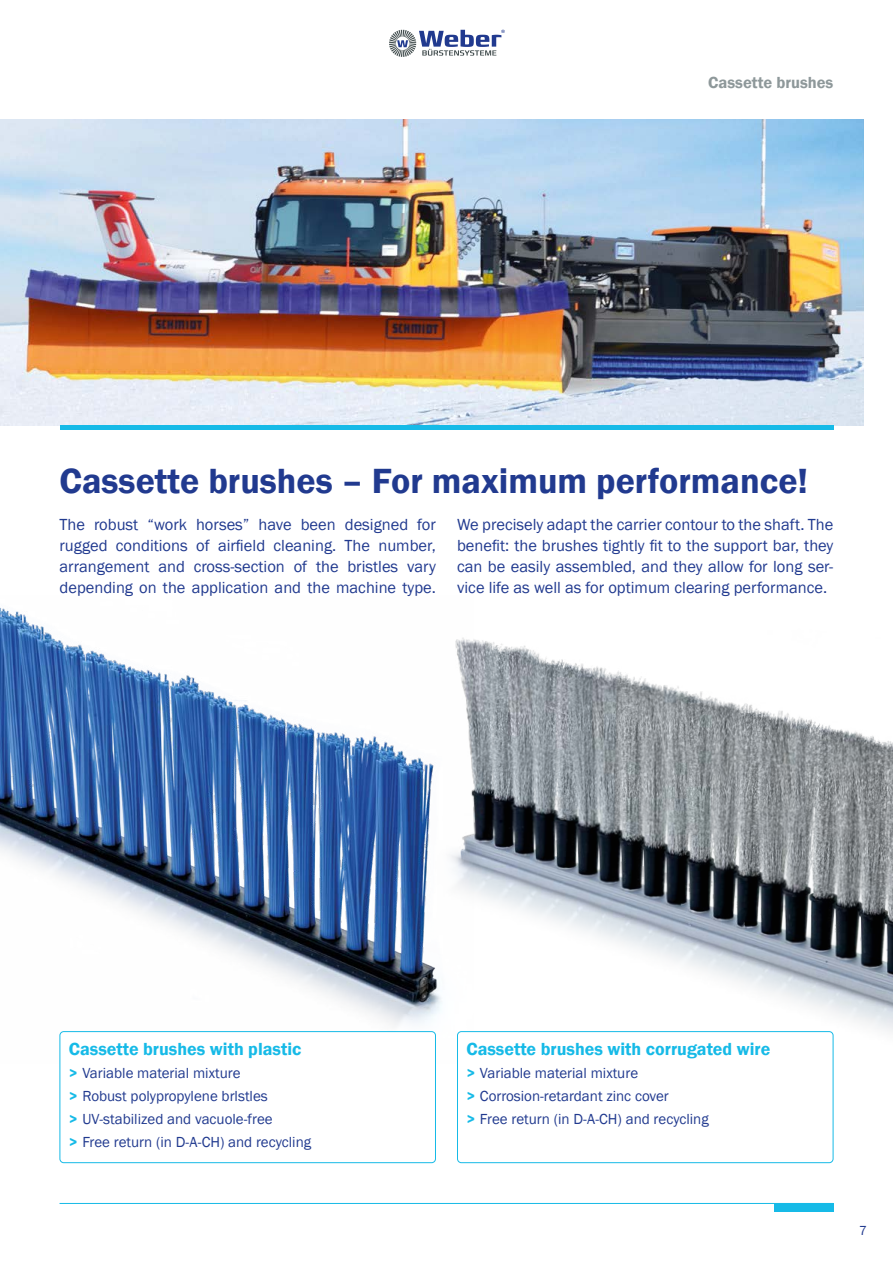
<style>
.page{position:relative;width:893px;height:1263px;background:#fff}
.page>*{position:absolute;margin:0;border:0;box-sizing:border-box;transform-origin:0 0}
.t1{font:600 36px "Franklin Gothic";color:#213a8f}
.t2{font:600 18px "Franklin Gothic";color:#16bae7}
.t3{font:16.5px/21px "Franklin Gothic";color:#213a8f;text-align:justify}
.t4{font:600 16.5px "Franklin Gothic";color:#8e989a}
.t5{font:15px/23.1px "Franklin Gothic";color:#213a8f}
.t6{font:13.5px "Franklin Gothic";color:#213a8f}
.s1{font-weight:600;color:#16bae7}
</style>
<div class="page">
<svg style="left:389px;top:30px;width:115px;height:27px"></svg>
<hr style="left:60px;top:1203px;width:773px;height:1px;background:#16bae7">
<div style="left:774px;top:1203px;width:59px;height:9px;background:#16bae7"></div>
<img style="left:473px;top:639px;width:420px;height:411px">
<img style="left:0;top:607px;width:473px;height:456px">
<img style="left:0;top:119px;width:863px;height:306px">
<hr style="left:60px;top:425px;width:773px;height:4px;background:#16bae7">
<div style="left:60px;top:1031px;width:375px;height:132px;background:#fff;border-radius:4px"></div>
<div style="left:60px;top:1031px;width:376px;height:132px;border:1px solid #16bae7;border-radius:4px"></div>
<div style="left:457px;top:1031px;width:376px;height:132px;background:#fff;border-radius:4px"></div>
<div style="left:457px;top:1031px;width:376px;height:132px;border:1px solid #16bae7;border-radius:4px"></div>
<p class="t4" style="left:708px;top:72px;width:127px">Cassette brushes</p>
<h1 class="t1" style="left:60px;top:459px;width:750px">Cassette brushes – For maximum performance!</h1>
<p class="t3" style="left:60px;top:515px;width:378px">The robust “work horses” have been designed for rugged conditions of airfield cleaning. The number, arrangement and cross-section of the bristles vary depending on the application and the machine type.</p>
<p class="t3" style="left:457px;top:515px;width:378px">We precisely adapt the carrier contour to the shaft. The benefit: the brushes tightly fit to the support bar, they can be easily assembled, and they allow for long ser&shy;vice life as well as for optimum clearing performance.</p>
<p class="t2" style="left:69px;top:1037px;width:234px">Cassette brushes with plastic</p>
<p class="t5" style="left:69px;top:1061px;width:244px"><span class="s1">&gt;</span> Variable material mixture<br><span class="s1">&gt;</span> Robust polypropylene brlstles<br><span class="s1">&gt;</span> UV-stabilized and vacuole-free<br><span class="s1">&gt;</span> Free return (in D-A-CH) and recycling</p>
<p class="t2" style="left:466px;top:1037px;width:306px">Cassette brushes with corrugated wire</p>
<p class="t5" style="left:466px;top:1061px;width:244px"><span class="s1">&gt;</span> Variable material mixture<br><span class="s1">&gt;</span> Corrosion-retardant zinc cover<br><span class="s1">&gt;</span> Free return (in D-A-CH) and recycling</p>
<p class="t6" style="left:859px;top:1222px;width:9px">7</p>
</div>
